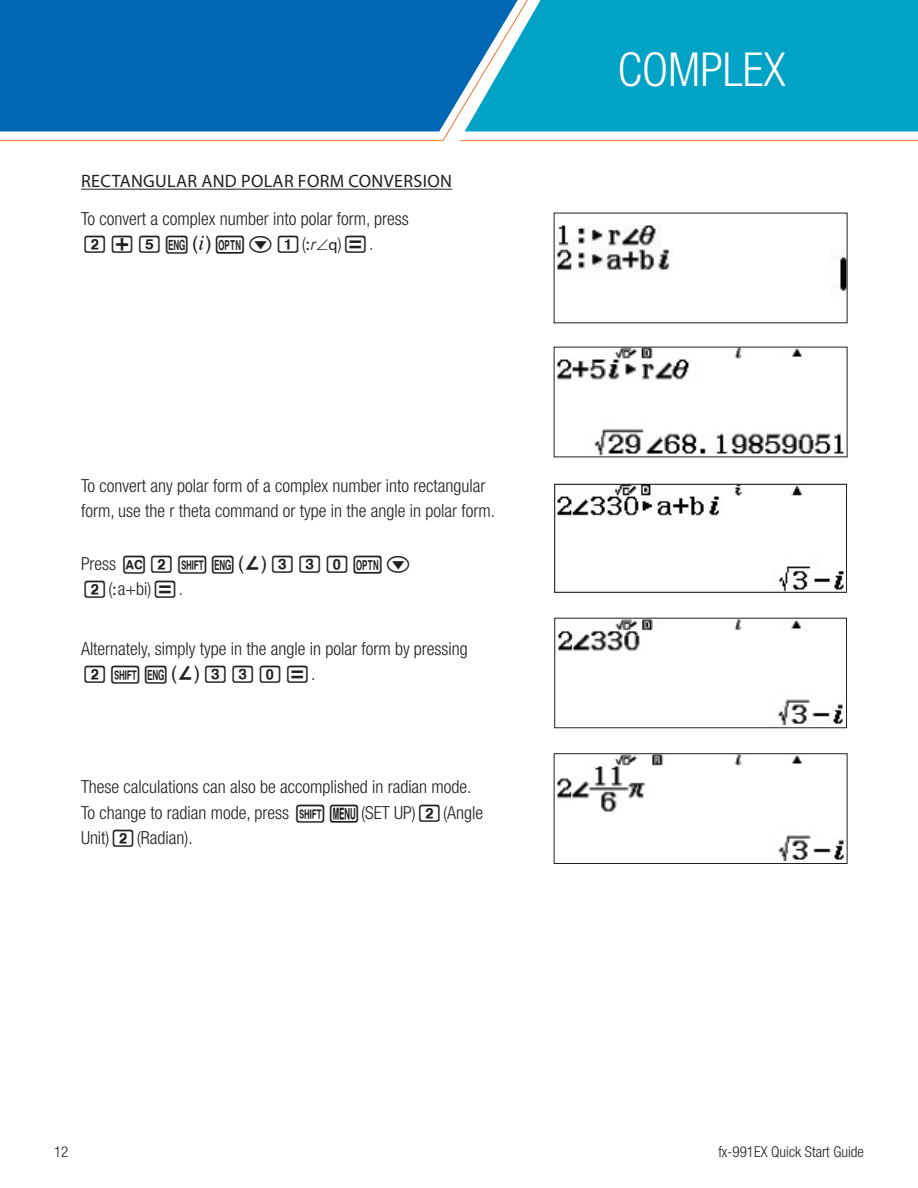
<style>
.page{position:relative;width:918px;height:1188px;background:#fff}
.page>*{position:absolute;margin:0;border:0;box-sizing:border-box;transform-origin:0 0}
.bodytext{font:300 condensed 46.95px "Helvetica Neue LT Std";color:#fff}
.t1{font:300 condensed 18px/25.5px "Helvetica Neue LT Std";color:#231f20}
.t2{font:18px "Myriad Pro";letter-spacing:.02em;color:#231f20}
.t3{font:300 condensed 15px "Helvetica Neue LT Std";color:#231f20}
.s1{font-family:"ES01";font-weight:400;font-stretch:normal}
.s2{font-family:"CFX01";font-weight:400;font-stretch:normal}
.s3{font-family:"Myriad Pro";font-weight:400;font-stretch:normal}
.s4{font-family:"Helvetica Neue";font-style:italic;font-stretch:normal;font-size:16.2px}
.s5{font-family:"Myriad Pro";font-weight:400;font-stretch:normal;font-size:16.2px}
</style>
<div class="page">
<svg style="left:0;top:0;width:537px;height:141px;background:#1671b8"></svg>
<hr style="left:460px;top:140px;width:458px;height:1px;background:#f37331">
<svg style="left:465px;top:0;width:453px;height:131px;background:#0ba3c6"></svg>
<hr style="left:81px;top:189px;width:371px;height:1px;background:#231f20">
<img style="left:557px;top:349px;width:287px;height:106px">
<img style="left:557px;top:486px;width:287px;height:104px">
<div style="left:555px;top:484px;width:292px;height:108px;border:1px solid #231f20"></div>
<img style="left:556px;top:225px;width:289px;height:70px">
<img style="left:558px;top:620px;width:285px;height:106px">
<div style="left:555px;top:618px;width:292px;height:110px;border:1px solid #231f20"></div>
<img style="left:557px;top:756px;width:287px;height:106px">
<div style="left:554px;top:754px;width:293px;height:110px;border:1px solid #231f20"></div>
<p class="t2" style="left:81px;top:170px;width:372px">RECTANGULAR AND POLAR FORM CONVERSION</p>
<p class="t1" style="left:81px;top:206px;width:329px">To convert a complex number into polar form, press<br><span class="s1">2+5bU</span><span class="s2">i</span><span class="s1">R1</span>(<span class="s3">:</span><span class="s4">r</span>∠<span class="s5">q</span>)<span class="s1">p</span>.</p>
<p class="t1" style="left:81px;top:473px;width:416px">To convert any polar form of a complex number into rectangular form, use the r theta command or type in the angle in polar form.</p>
<p class="t1" style="left:81px;top:551px;width:332px">Press <span class="s1">C2qbZ330</span><span class="s2">i</span><span class="s1">R<br>2</span>(<span class="s3">:</span> a+bi)<span class="s1">p</span>.</p>
<p class="t1" style="left:81px;top:635px;width:388px">Alternately, simply type in the angle in polar form by pressing<br><span class="s1">2qbZ330p</span>.</p>
<p class="t1" style="left:81px;top:774px;width:404px">These calculations can also be accomplished in radian mode.<br>To change to radian mode, press <span class="s1">q</span><span class="s2">p</span>(SET UP)<span class="s1">2</span>(Angle<br>Unit)<span class="s1">2</span>(Radian).</p>
<p class="bodytext" style="left:618px;top:43px;width:169px">COMPLEX</p>
<p class="t3" style="left:54px;top:1143px;width:16px">12</p>
<p class="t3" style="left:718px;top:1143px;width:147px">fx-991EX Quick Start Guide</p>
</div>
